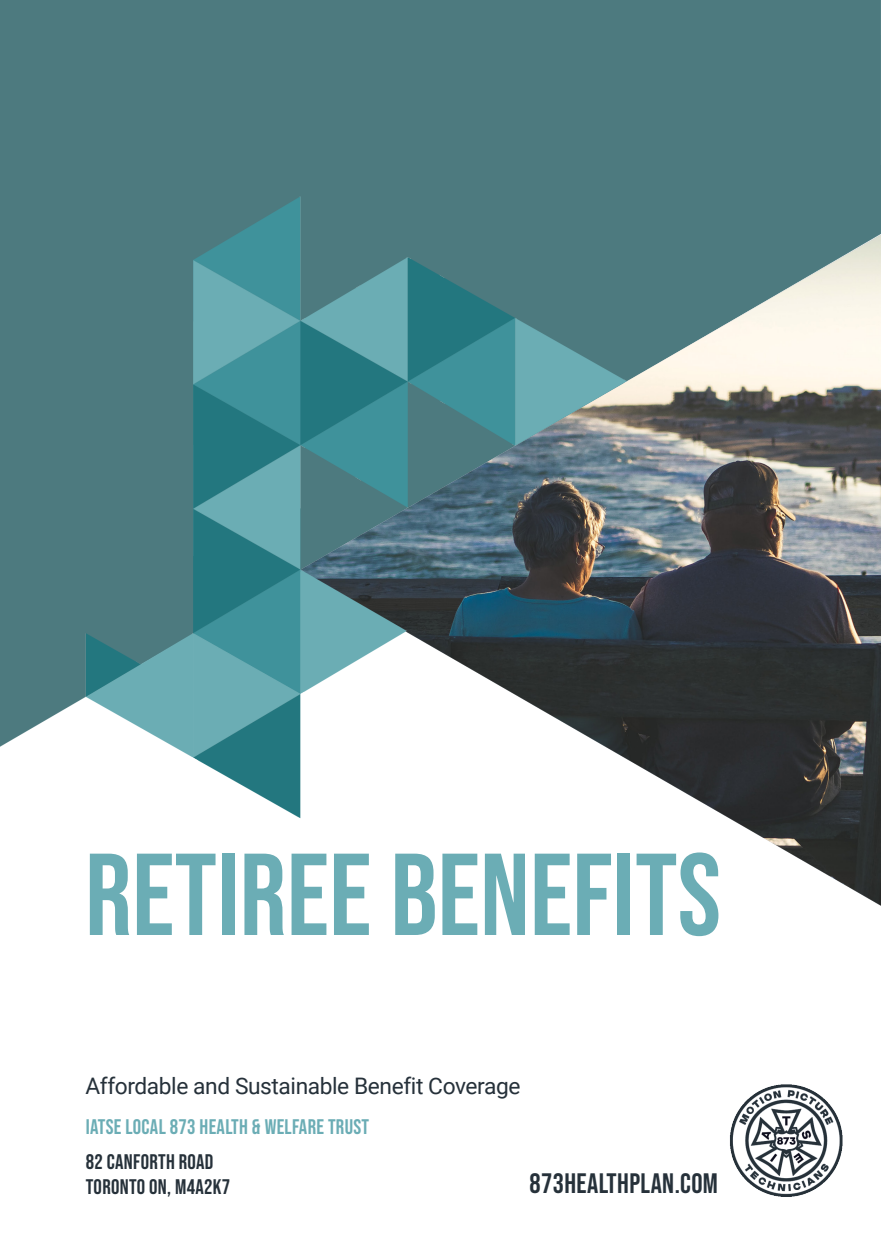
<style>
.page{position:relative;width:881px;height:1238px;background:#fff}
.page>*{position:absolute;margin:0;border:0;box-sizing:border-box;transform-origin:0 0}
.t1{font:116.2px "Bebas Neue";color:#6badb5}
.t2{font:28px "Bebas Neue";letter-spacing:.015em;color:#26313a}
.t3{font:22.75px "Roboto";letter-spacing:-.02em;color:#26313a}
.t4{font:21px "Bebas Neue";letter-spacing:.015em;color:#6badb5}
.t5{font:21px/25.2px "Bebas Neue";letter-spacing:.015em;color:#26313a}
</style>
<div class="page">
<img style="left:2px;top:0;width:879px;height:1197px">
<h1 class="t1" style="left:85px;top:829px;width:637px">RETIREE BENEFITS</h1>
<p class="t3" style="left:85px;top:1069px;width:436px">Affordable and Sustainable Benefit Coverage</p>
<p class="t4" style="left:86px;top:1115px;width:285px">IATSE LOCAL 873 HEALTH &amp; WELFARE TRUST</p>
<p class="t5" style="left:86px;top:1148px;width:146px">82 CANFORTH ROAD<br>TORONTO ON, M4A2K7</p>
<p class="t2" style="left:529px;top:1168px;width:190px">873HEALTHPLAN.COM</p>
</div>
